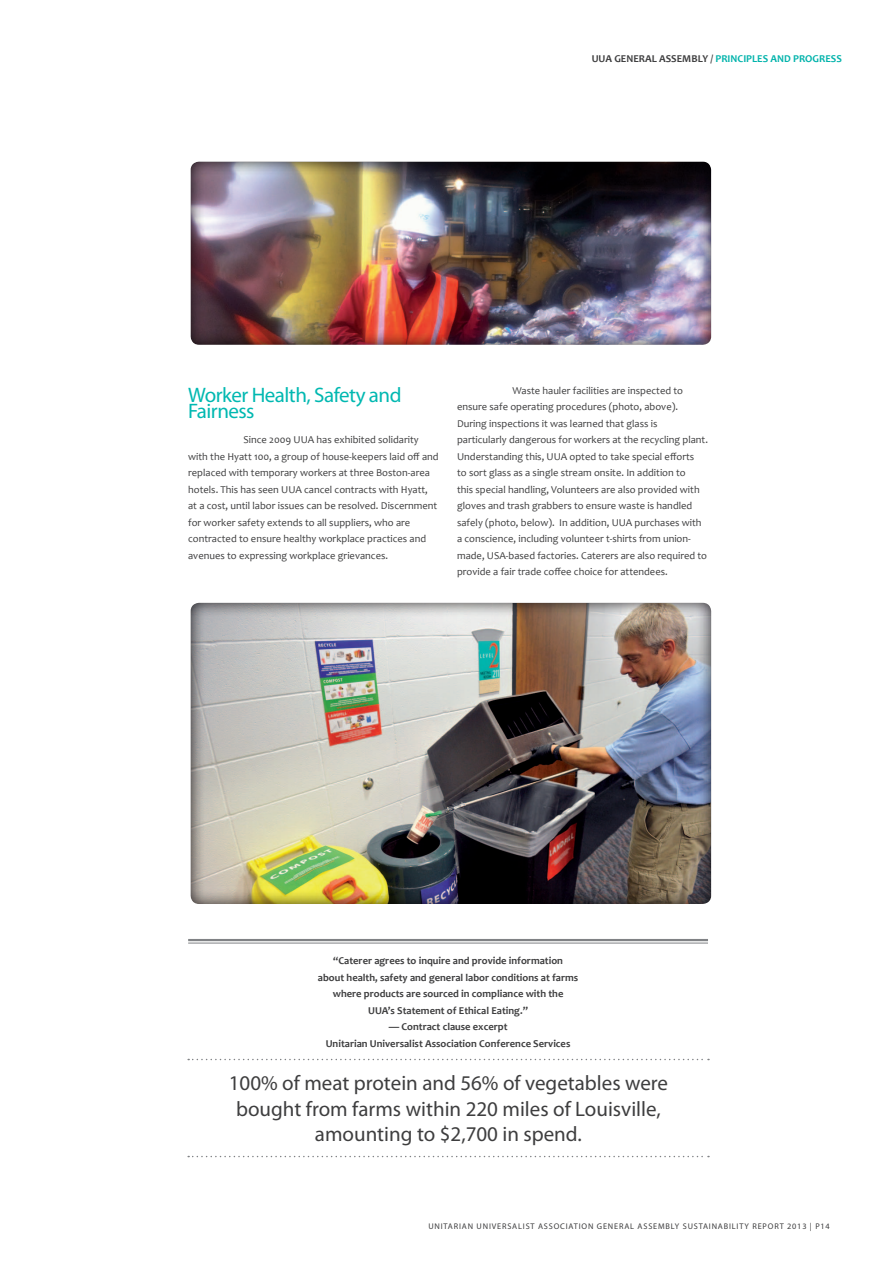
<style>
.page{position:relative;width:893px;height:1263px;background:#fff}
.page>*{position:absolute;margin:0;border:0;box-sizing:border-box;transform-origin:0 0}
.t1{font:21px/25.2px "Myriad Pro";color:#3e3e3f;text-align:center}
.t2{font:21px/16.5px "Myriad Pro";letter-spacing:-.025em;color:#00b8b1}
.t3{font:10.5px/16.5px "Candara";color:#3e3e3f}
.t4{font:700 10.5px/16.5px "Candara";color:#3e3e3f;text-align:center}
.t5{font:700 10.5px "Candara";color:#00b3ab}
.t6{font:8.25px "Myriad Pro";letter-spacing:.1em;color:#3e3e3f}
.s1{color:#3e3e3f}
</style>
<div class="page">
<hr style="left:188px;top:939px;width:520px;height:2px;background:#808285">
<hr style="left:188px;top:943px;width:520px;height:1px;background:#808285">
<svg style="left:188px;top:1156px;width:521px;height:1px"></svg>
<svg style="left:188px;top:1059px;width:521px;height:1px"></svg>
<img style="left:190px;top:161px;width:522px;height:184px">
<img style="left:190px;top:603px;width:522px;height:301px">
<p class="t5" style="left:592px;top:52px;width:252px"><span class="s1">UUA GENERAL ASSEMBLY /</span> PRINCIPLES AND PROGRESS</p>
<h1 class="t2" style="left:188px;top:386px;width:215px">Worker Health, Safety and<br>Fairness</h1>
<p class="t3" style="left:188px;top:432px;width:252px;text-indent:55px">Since 2009 UUA has exhibited solidarity with the Hyatt 100, a group of house-keepers laid off and replaced with temporary workers at three Boston-area hotels. This has seen UUA cancel contracts with Hyatt, at a cost, until labor issues can be resolved. Discernment for worker safety extends to all suppliers, who are contracted to ensure healthy workplace practices and avenues to expressing workplace grievances.</p>
<p class="t3" style="left:457px;top:382px;width:252px;text-indent:55px">Waste hauler facilities are inspected to ensure safe operating procedures (photo, above).<br>During inspections it was learned that glass is particularly dangerous for workers at the recycling plant.<br>Understanding this, UUA opted to take special efforts<br>to sort glass as a single stream onsite. In addition to<br>this special handling, Volunteers are also provided with gloves and trash grabbers to ensure waste is handled safely (photo, below). In addition, UUA purchases with a conscience, including volunteer t-shirts from union&shy;made, USA-based factories. Caterers are also required to provide a fair trade coffee choice for attendees.</p>
<p class="t4" style="left:318px;top:953px;width:262px">“Caterer agrees to inquire and provide information<br>about health, safety and general labor conditions at farms where products are sourced in compliance with the<br>UUA’s Statement of Ethical Eating.”</p>
<p class="t4" style="left:326px;top:1018px;width:246px">— Contract clause excerpt<br>Unitarian Universalist Association Conference Services</p>
<h1 class="t1" style="left:229px;top:1070px;width:441px">100% of meat protein and 56% of vegetables were bought from farms within 220 miles of Louisville, amounting to $2,700 in spend.</h1>
<p class="t6" style="left:428px;top:1220px;width:403px">UNITARIAN UNIVERSALIST ASSOCIATION GENERAL ASSEMBLY SUSTAINABILITY REPORT 2013 | P14</p>
</div>
